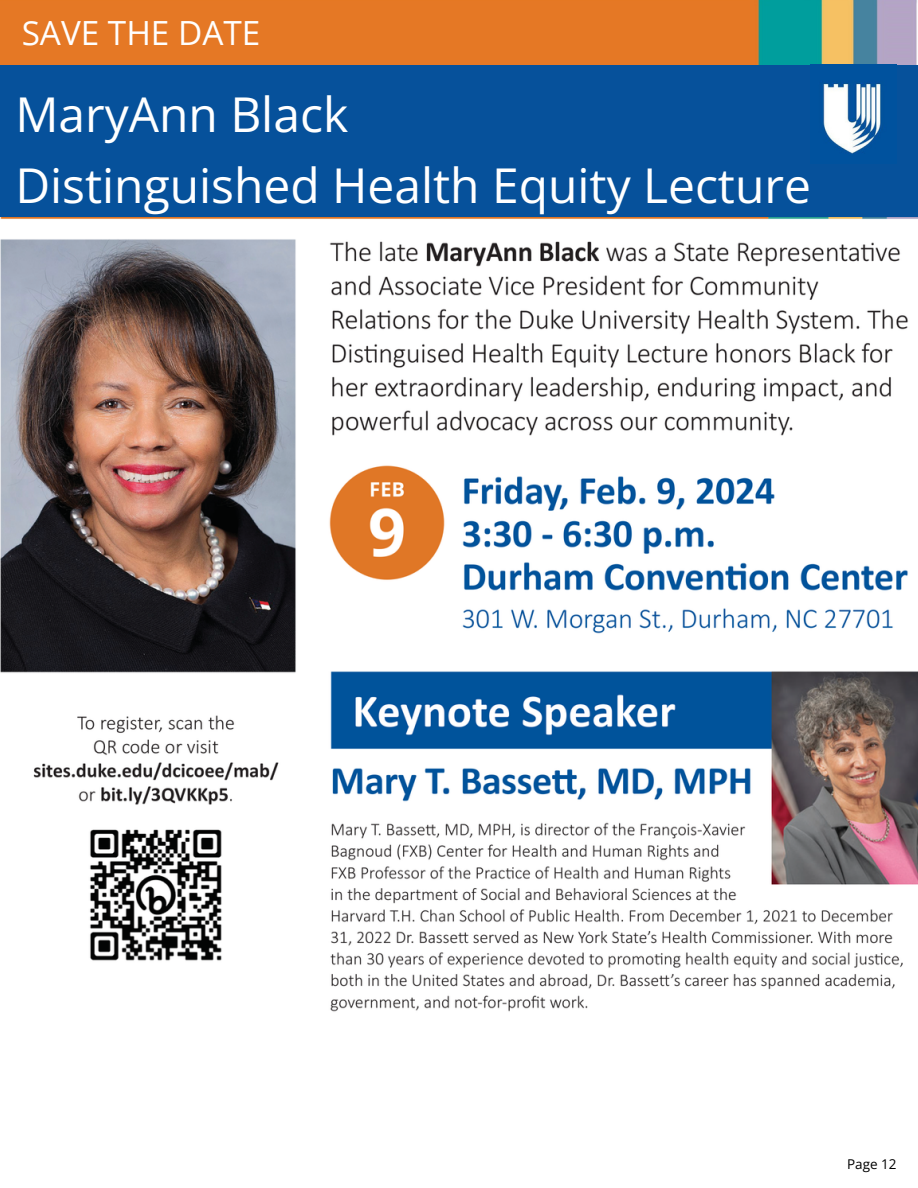
<style>
.page{position:relative;width:918px;height:1188px;background:#fff}
.page>*{position:absolute;margin:0;border:0;box-sizing:border-box;transform-origin:0 0}
.t1{font:48px/71.1px "Open Sans";color:#fff}
.t2{font:33.3px "Open Sans";color:#fff}
.t3{font:13.5px "Open Sans";color:#000}
</style>
<div class="page">
<div style="left:0;top:32px;width:918px;height:192px;background:#06519b"></div>
<img style="left:0;top:0;width:918px;height:65px">
<img style="left:821px;top:81px;width:60px;height:73px">
<img style="left:0;top:218px;width:918px;height:794px">
<h2 class="t2" style="left:22px;top:10px;width:240px">SAVE THE DATE</h2>
<h3 class="t1" style="left:15px;top:78px;width:797px">MaryAnn Black<br>Distinguished Health Equity Lecture</h3>
<p class="t3" style="left:847px;top:1154px;width:51px">Page 12</p>
</div>
